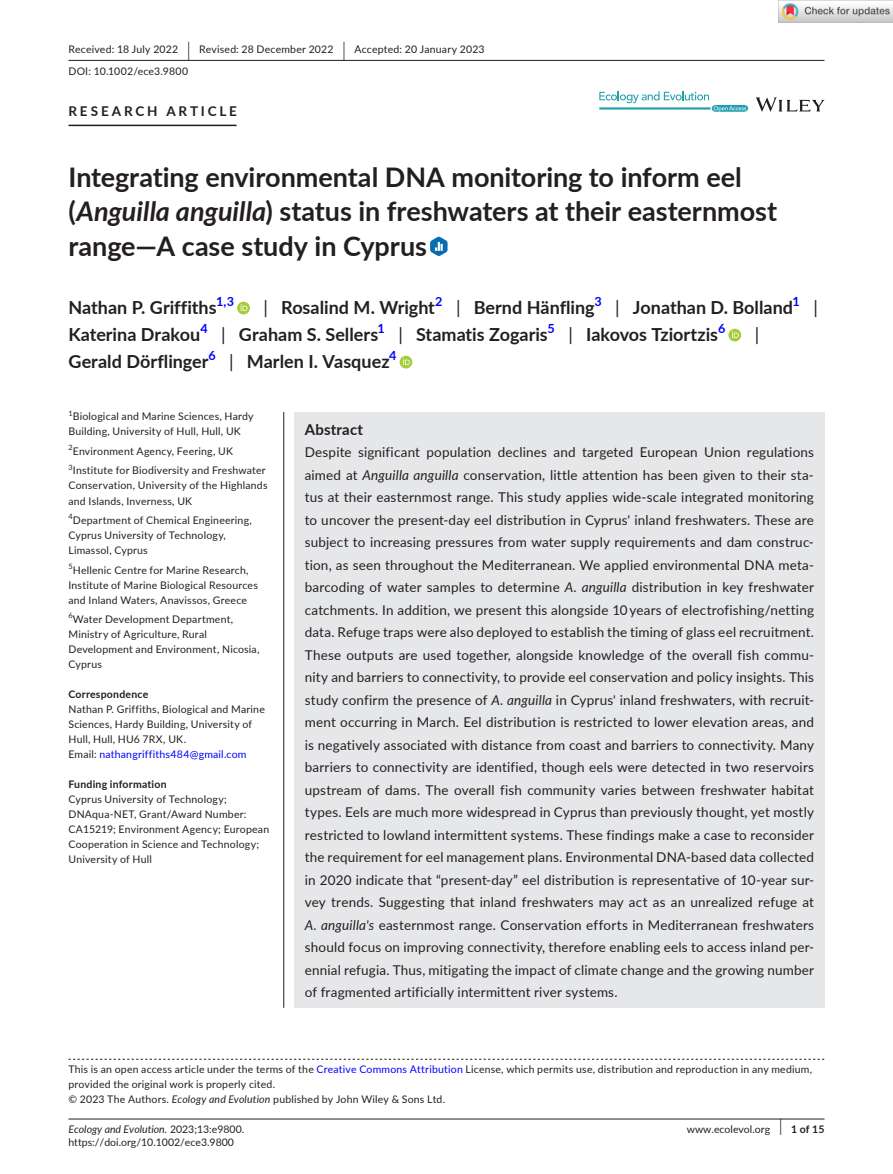
<style>
.page{position:relative;width:893px;height:1174px;background:#fff}
.page>*{position:absolute;margin:0;border:0;box-sizing:border-box;transform-origin:0 0}
.t1{font:700 27px/34.5px "Lato";letter-spacing:-.005em;color:#231f20}
.t2{font:700 18px "Lato";color:#231f20}
.t3{font:18px "Lato";color:#231f20}
.t4{font:700 15px "Lato";letter-spacing:.015em;color:#231f20}
.t5{font:13.5px/22.5px "Lato";letter-spacing:.01em;color:#231f20;text-align:justify}
.t6{font:700 13.5px "Lato";letter-spacing:.21em;color:#231f20}
.t7{font:700 12.6px "Lato";color:#00f}
.t8{font:10.5px/15px "Lato";letter-spacing:.02em;color:#231f20}
.t9{font:10.5px "Lato";color:#231f20}
.t10{font:700 10.5px "Lato";letter-spacing:.02em;color:#231f20}
.t11{font:italic 10.5px "Lato";color:#231f20}
.s1{font-size:19.65px}
.s2{font-style:italic}
.s3{font-weight:400}
.s4{color:#00f}
.s5{font-style:normal}
.s6{font-weight:400;font-size:17.4px}
</style>
<div class="page">
<hr style="left:68px;top:1118px;width:756px;height:1px;background:#231f20">
<svg style="left:756px;top:97px;width:68px;height:15px"></svg>
<svg style="left:599px;top:91px;width:149px;height:21px"></svg>
<hr style="left:68px;top:60px;width:756px;height:1px;background:#231f20">
<hr style="left:68px;top:125px;width:169px;height:1px;background:#231f20">
<svg style="left:430px;top:237px;width:18px;height:19px"></svg>
<svg style="left:237px;top:302px;width:13px;height:12px"></svg>
<svg style="left:241px;top:304px;width:6px;height:7px"></svg>
<div style="left:728px;top:329px;width:13px;height:12px;background:#a5cd39;border-radius:50%"></div>
<svg style="left:732px;top:331px;width:7px;height:7px"></svg>
<div style="left:400px;top:356px;width:12px;height:12px;background:#a5cd39;border-radius:50%"></div>
<svg style="left:403px;top:358px;width:7px;height:7px"></svg>
<svg style="left:68px;top:1058px;width:756px;height:1px"></svg>
<div style="left:294px;top:412px;width:530px;height:595px;background:#e6e7e9"></div>
<hr style="left:283px;top:412px;width:1px;height:595px;background:#231f20">
<img style="left:779px;top:0;width:114px;height:23px">
<p class="t8" style="left:68px;top:38px;width:418px;line-height:21.8px">Received: 18 July 2022 <span class="s1">|</span> Revised: 28 December 2022 <span class="s1">|</span> Accepted: 20 January 2023<br>DOI: 10.1002/ece3.9800</p>
<p class="t6" style="left:68px;top:101px;width:170px">RESEARCH ARTICLE</p>
<h1 class="t1" style="left:68px;top:159px;width:710px">Integrating environmental DNA monitoring to inform eel (<span class="s2">Anguilla anguilla</span>) status in freshwaters at their easternmost range—A case study in Cyprus</h1>
<h2 class="t2" style="left:68px;top:295px;width:150px">Nathan P. Griffiths</h2>
<p class="t7" style="left:216px;top:292px;width:20px">1,3</p>
<h2 class="t2" style="left:263px;top:295px;width:173px"><span class="s3">|</span> Rosalind M. Wright</h2>
<p class="t7" style="left:435px;top:292px;width:9px">2</p>
<h2 class="t2" style="left:456px;top:295px;width:140px"><span class="s3">|</span> Bernd Hänfling</h2>
<p class="t7" style="left:594px;top:292px;width:9px">3</p>
<h2 class="t2" style="left:615px;top:295px;width:179px"><span class="s3">|</span> Jonathan D. Bolland</h2>
<p class="t7" style="left:793px;top:292px;width:9px">1</p>
<h2 class="t3" style="left:813px;top:295px;width:6px">|</h2>
<h2 class="t2" style="left:68px;top:322px;width:133px">Katerina Drakou</h2>
<p class="t7" style="left:200px;top:319px;width:9px">4</p>
<h2 class="t2" style="left:221px;top:322px;width:159px"><span class="s3">|</span> Graham S. Sellers</h2>
<p class="t7" style="left:378px;top:319px;width:9px">1</p>
<h2 class="t2" style="left:398px;top:322px;width:151px"><span class="s3">|</span> Stamatis Zogaris</h2>
<p class="t7" style="left:548px;top:319px;width:9px">5</p>
<h2 class="t2" style="left:568px;top:322px;width:151px"><span class="s3">|</span> Iakovos Tziortzis</h2>
<p class="t7" style="left:718px;top:319px;width:9px">6</p>
<h2 class="t3" style="left:755px;top:322px;width:6px">|</h2>
<h2 class="t2" style="left:68px;top:349px;width:142px">Gerald Dörflinger</h2>
<p class="t7" style="left:208px;top:346px;width:9px">6</p>
<h2 class="t2" style="left:229px;top:349px;width:162px"><span class="s3">|</span> Marlen I. Vasquez</h2>
<p class="t7" style="left:389px;top:346px;width:9px">4</p>
<p class="t8" style="left:68px;top:409px;width:187px"><sup>1</sup>Biological and Marine Sciences, Hardy<br>Building, University of Hull, Hull, UK</p>
<p class="t8" style="left:68px;top:441px;width:199px;line-height:19.5px"><sup>2</sup>Environment Agency, Feering, UK<br><sup>3</sup>Institute for Biodiversity and Freshwater</p>
<p class="t8" style="left:68px;top:478px;width:201px">Conservation, University of the Highlands and Islands, Inverness, UK</p>
<p class="t8" style="left:68px;top:512px;width:185px"><sup>4</sup>Department of Chemical Engineering,<br>Cyprus University of Technology,<br>Limassol, Cyprus</p>
<p class="t8" style="left:68px;top:562px;width:191px"><sup>5</sup>Hellenic Centre for Marine Research,<br>Institute of Marine Biological Resources and Inland Waters, Anavissos, Greece</p>
<p class="t8" style="left:68px;top:611px;width:193px"><sup>6</sup>Water Development Department,<br>Ministry of Agriculture, Rural<br>Development and Environment, Nicosia,<br>Cyprus</p>
<p class="t10" style="left:68px;top:686px;width:81px">Correspondence</p>
<p class="t8" style="left:68px;top:701px;width:198px">Nathan P. Griffiths, Biological and Marine Sciences, Hardy Building, University of Hull, Hull, HU6 7RX, UK.<br>Email: <span class="s4">nathangriffiths484@gmail.com</span></p>
<p class="t10" style="left:68px;top:776px;width:100px">Funding information</p>
<p class="t8" style="left:68px;top:791px;width:202px">Cyprus University of Technology; DNAqua-NET, Grant/Award Number:<br>CA15219; Environment Agency; European Cooperation in Science and Technology; University of Hull</p>
<p class="t4" style="left:305px;top:418px;width:60px">Abstract</p>
<p class="t5" style="left:305px;top:440px;width:511px">Despite significant population declines and targeted European Union regulations aimed at <span class="s2">Anguilla anguilla</span> conservation, little attention has been given to their sta&shy;tus at their easternmost range. This study applies wide-scale integrated monitoring to uncover the present-day eel distribution in Cyprus' inland freshwaters. These are subject to increasing pressures from water supply requirements and dam construc&shy;tion, as seen throughout the Mediterranean. We applied environmental DNA meta&shy;barcoding of water samples to determine <span class="s2">A. anguilla</span> distribution in key freshwater catchments. In addition, we present this alongside 10 years of electrofishing/netting data. Refuge traps were also deployed to establish the timing of glass eel recruitment.<br>These outputs are used together, alongside knowledge of the overall fish commu&shy;nity and barriers to connectivity, to provide eel conservation and policy insights. This study confirm the presence of <span class="s2">A. anguilla</span> in Cyprus' inland freshwaters, with recruit&shy;ment occurring in March. Eel distribution is restricted to lower elevation areas, and is negatively associated with distance from coast and barriers to connectivity. Many barriers to connectivity are identified, though eels were detected in two reservoirs upstream of dams. The overall fish community varies between freshwater habitat types. Eels are much more widespread in Cyprus than previously thought, yet mostly restricted to lowland intermittent systems. These findings make a case to reconsider the requirement for eel management plans. Environmental DNA-based data collected in 2020 indicate that “present-day” eel distribution is representative of 10-year sur&shy;vey trends. Suggesting that inland freshwaters may act as an unrealized refuge at <span class="s2">A. anguilla's</span> easternmost range. Conservation efforts in Mediterranean freshwaters should focus on improving connectivity, therefore enabling eels to access inland per&shy;ennial refugia. Thus, mitigating the impact of climate change and the growing number of fragmented artificially intermittent river systems.</p>
<p class="t8" style="left:68px;top:1061px;width:745px">This is an open access article under the terms of the <span class="s4">Creative Commons Attribution</span> License, which permits use, distribution and reproduction in any medium, provided the original work is properly cited.<br>© 2023 The Authors. <span class="s2">Ecology and Evolution</span> published by John Wiley &amp; Sons Ltd.</p>
<p class="t11" style="left:68px;top:1121px;width:177px">Ecology and Evolution. <span class="s5">2023;13:e9800.</span></p>
<p class="t10" style="left:779px;top:1121px;width:46px"><span class="s6">|</span> 1 of 15</p>
<p class="t9" style="left:68px;top:1135px;width:167px">https://doi.org/10.1002/ece3.9800</p>
<p class="t9" style="left:687px;top:1121px;width:85px">www.ecolevol.org</p>
</div>
